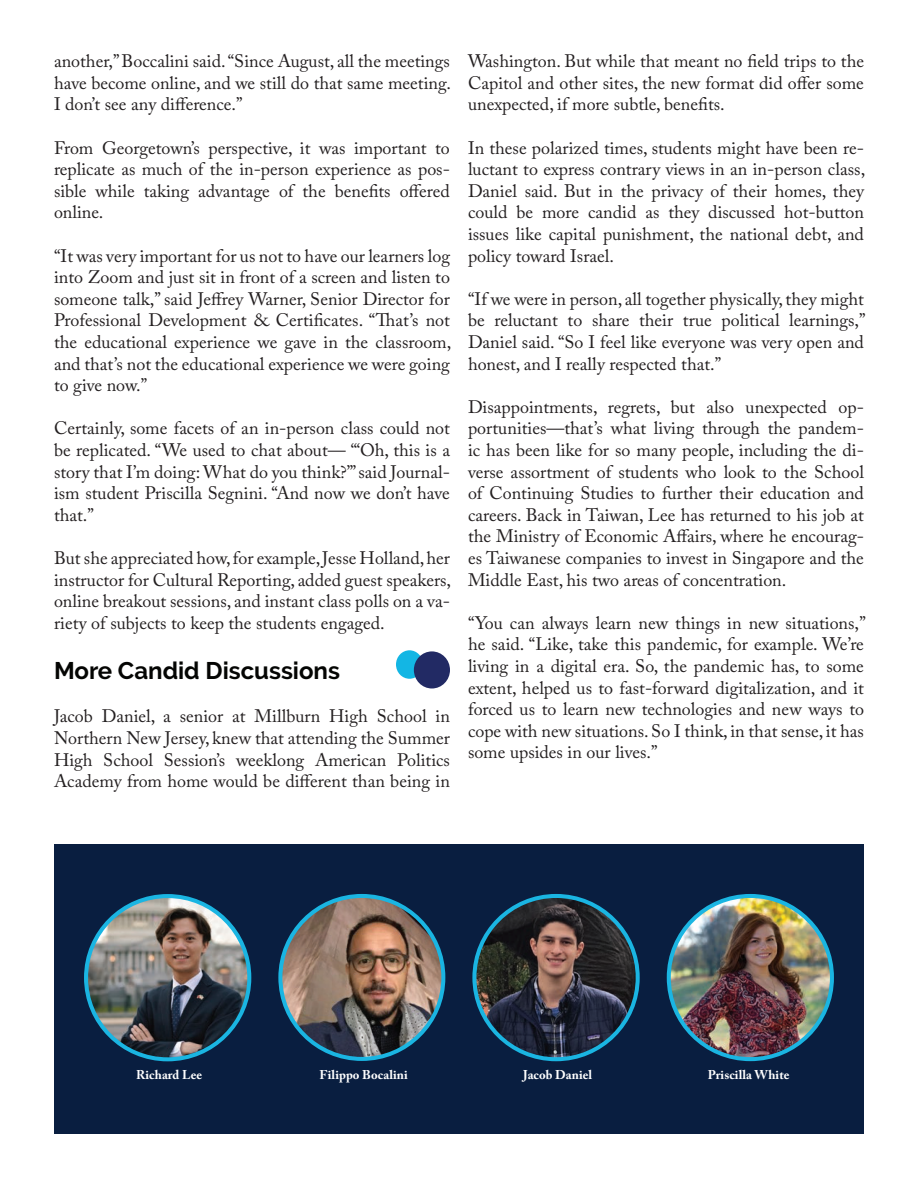
<style>
.page{position:relative;width:918px;height:1188px;background:#fff}
.page>*{position:absolute;margin:0;border:0;box-sizing:border-box;transform-origin:0 0}
.t1{font:700 24px "Raleway";color:#040503}
.t2{font:18px/21.6px "Adobe Caslon Pro";color:#231f20;text-align:justify}
.t3{font:700 12.75px "Adobe Caslon Pro";letter-spacing:.005em;color:#fff}
</style>
<div class="page">
<div style="left:396px;top:650px;width:27px;height:29px;background:#13b6e4;border-radius:50%"></div>
<div style="left:414px;top:651px;width:36px;height:37px;background:#222a64;border-radius:50%"></div>
<div style="left:54px;top:845px;width:810px;height:289px;background:#091e40"></div>
<img style="left:280px;top:896px;width:163px;height:163px;border-radius:81px">
<div style="left:278px;top:894px;width:167px;height:167px;border:4px solid #1ab5e2;border-radius:50%"></div>
<img style="left:86px;top:896px;width:163px;height:163px;border-radius:82px">
<div style="left:84px;top:894px;width:167px;height:167px;border:4px solid #1ab5e2;border-radius:50%"></div>
<img style="left:669px;top:896px;width:163px;height:163px;border-radius:82px">
<div style="left:667px;top:894px;width:167px;height:167px;border:4px solid #1ab5e2;border-radius:50%"></div>
<img style="left:474px;top:896px;width:164px;height:163px;border-radius:82px">
<div style="left:472px;top:894px;width:168px;height:167px;border:4px solid #1ab5e2;border-radius:50%"></div>
<p class="t2" style="left:54px;top:50px;width:399px">another,” Boccalini said. “Since August, all the meetings have become online, and we still do that same meeting.<br>I don’t see any difference.”</p>
<p class="t2" style="left:54px;top:137px;width:397px">From Georgetown’s perspective, it was important to replicate as much of the in-person experience as pos&shy;sible while taking advantage of the benefits offered online.</p>
<p class="t2" style="left:54px;top:245px;width:399px">“It was very important for us not to have our learners log into Zoom and just sit in front of a screen and listen to someone talk,” said Jeffrey Warner, Senior Director for Professional Development &amp; Certificates. “That’s not the educational experience we gave in the classroom, and that’s not the educational experience we were going to give now.”</p>
<p class="t2" style="left:54px;top:417px;width:398px">Certainly, some facets of an in-person class could not be replicated. “We used to chat about— ‘“Oh, this is a story that I’m doing: What do you think?’” said Journal&shy;ism student Priscilla Segnini. “And now we don’t have that.”</p>
<p class="t2" style="left:54px;top:547px;width:399px">But she appreciated how, for example, Jesse Holland, her instructor for Cultural Reporting, added guest speakers, online breakout sessions, and instant class polls on a va&shy;riety of subjects to keep the students engaged.</p>
<h1 class="t1" style="left:54px;top:657px;width:288px">More Candid Discussions</h1>
<p class="t2" style="left:54px;top:705px;width:398px">Jacob Daniel, a senior at Millburn High School in Northern New Jersey, knew that attending the Summer High School Session’s weeklong American Politics Academy from home would be different than being in</p>
<p class="t2" style="left:468px;top:50px;width:398px">Washington. But while that meant no field trips to the Capitol and other sites, the new format did offer some unexpected, if more subtle, benefits.</p>
<p class="t2" style="left:468px;top:137px;width:399px">In these polarized times, students might have been re&shy;luctant to express contrary views in an in-person class, Daniel said. But in the privacy of their homes, they could be more candid as they discussed hot-button issues like capital punishment, the national debt, and policy toward Israel.</p>
<p class="t2" style="left:468px;top:288px;width:399px">“If we were in person, all together physically, they might be reluctant to share their true political learnings,” Daniel said. “So I feel like everyone was very open and honest, and I really respected that.”</p>
<p class="t2" style="left:468px;top:396px;width:398px">Disappointments, regrets, but also unexpected op&shy;portunities—that’s what living through the pandem&shy;ic has been like for so many people, including the di&shy;verse assortment of students who look to the School of Continuing Studies to further their education and careers. Back in Taiwan, Lee has returned to his job at the Ministry of Economic Affairs, where he encourag&shy;es Taiwanese companies to invest in Singapore and the Middle East, his two areas of concentration.</p>
<p class="t2" style="left:468px;top:612px;width:399px">“You can always learn new things in new situations,” he said. “Like, take this pandemic, for example. We’re living in a digital era. So, the pandemic has, to some extent, helped us to fast-forward digitalization, and it forced us to learn new technologies and new ways to cope with new situations. So I think, in that sense, it has some upsides in our lives.”</p>
<p class="t3" style="left:136px;top:1068px;width:68px">Richard Lee</p>
<p class="t3" style="left:319px;top:1067px;width:90px">Filippo Bocalini</p>
<p class="t3" style="left:523px;top:1067px;width:71px">Jacob Daniel</p>
<p class="t3" style="left:708px;top:1067px;width:83px">Priscilla White</p>
</div>
